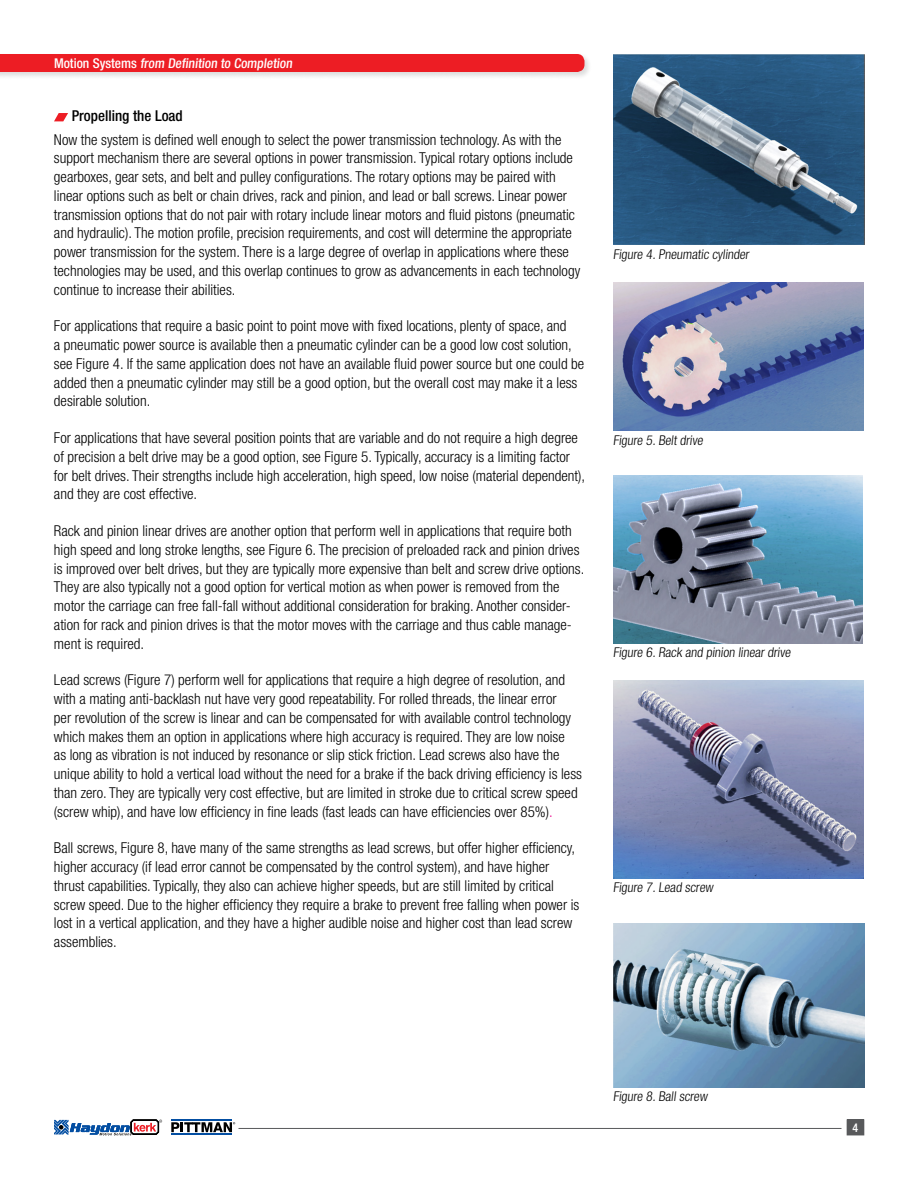
<style>
.page{position:relative;width:918px;height:1188px;background:#fff}
.page>*{position:absolute;margin:0;border:0;box-sizing:border-box;transform-origin:0 0}
.t1{font:300 condensed 15px/18.8px "Helvetica Neue LT Std";color:#000}
.t2{font:500 condensed 15px "Helvetica Neue LT Std";color:#000}
.t3{font:300 condensed 13.5px "Helvetica Neue LT Std";color:#000}
.t4{font:500 condensed 13.5px "Helvetica Neue LT Std";color:#fff}
.t5{font:500 condensed 12px "Helvetica Neue LT Std";color:#fff}
.s1{color:#ec008c}
</style>
<div class="page">
<hr style="left:238px;top:1128px;width:604px;height:1px;background:#58595b">
<svg style="left:54px;top:1120px;width:108px;height:15px"></svg>
<svg style="left:171px;top:1122px;width:64px;height:10px"></svg>
<hr style="left:171px;top:1133px;width:61px;height:2px;background:#034ea2">
<hr style="left:171px;top:1120px;width:61px;height:1px;background:#034ea2">
<div style="left:0;top:53px;width:592px;height:27px;background:#000;opacity:.14"></div>
<div style="left:0;top:54px;width:585px;height:18px;background:#ed1d24"></div>
<div style="left:847px;top:1120px;width:17px;height:15px;background:#58595b"></div>
<svg style="left:54px;top:113px;width:14px;height:8px"></svg>
<img style="left:613px;top:54px;width:252px;height:190px">
<img style="left:613px;top:283px;width:251px;height:148px">
<img style="left:613px;top:475px;width:249px;height:168px">
<img style="left:613px;top:680px;width:251px;height:198px">
<img style="left:613px;top:923px;width:251px;height:164px">
<p class="t4" style="left:54px;top:55px;width:242px">Motion Systems from Definition to Completion</p>
<p class="t2" style="left:72px;top:107px;width:113px">Propelling the Load</p>
<p class="t1" style="left:54px;top:130px;width:528px">Now the system is defined well enough to select the power transmission technology. As with the support mechanism there are several options in power transmission. Typical rotary options include gearboxes, gear sets, and belt and pulley configurations. The rotary options may be paired with linear options such as belt or chain drives, rack and pinion, and lead or ball screws. Linear power transmission options that do not pair with rotary include linear motors and fluid pistons (pneumatic and hydraulic). The motion profile, precision requirements, and cost will determine the appropriate power transmission for the system. There is a large degree of overlap in applications where these technologies may be used, and this overlap continues to grow as advancements in each technology continue to increase their abilities.</p>
<p class="t1" style="left:54px;top:317px;width:532px">For applications that require a basic point to point move with fixed locations, plenty of space, and<br>a pneumatic power source is available then a pneumatic cylinder can be a good low cost solution, see Figure 4. If the same application does not have an available fluid power source but one could be added then a pneumatic cylinder may still be a good option, but the overall cost may make it a less desirable solution.</p>
<p class="t1" style="left:54px;top:428px;width:533px">For applications that have several position points that are variable and do not require a high degree of precision a belt drive may be a good option, see Figure 5. Typically, accuracy is a limiting factor for belt drives. Their strengths include high acceleration, high speed, low noise (material dependent), and they are cost effective.</p>
<p class="t1" style="left:54px;top:521px;width:532px">Rack and pinion linear drives are another option that perform well in applications that require both high speed and long stroke lengths, see Figure 6. The precision of preloaded rack and pinion drives is improved over belt drives, but they are typically more expensive than belt and screw drive options.<br>They are also typically not a good option for vertical motion as when power is removed from the motor the carriage can free fall-fall without additional consideration for braking. Another consider&shy;ation for rack and pinion drives is that the motor moves with the carriage and thus cable manage&shy;ment is required.</p>
<p class="t1" style="left:54px;top:671px;width:530px">Lead screws (Figure 7) perform well for applications that require a high degree of resolution, and with a mating anti-backlash nut have very good repeatability. For rolled threads, the linear error<br>per revolution of the screw is linear and can be compensated for with available control technology which makes them an option in applications where high accuracy is required. They are low noise<br>as long as vibration is not induced by resonance or slip stick friction. Lead screws also have the unique ability to hold a vertical load without the need for a brake if the back driving efficiency is less than zero. They are typically very cost effective, but are limited in stroke due to critical screw speed (screw whip), and have low efficiency in fine leads (fast leads can have efficiencies over 85%)<span class="s1">.</span></p>
<p class="t1" style="left:54px;top:839px;width:527px">Ball screws, Figure 8, have many of the same strengths as lead screws, but offer higher efficiency, higher accuracy (if lead error cannot be compensated by the control system), and have higher thrust capabilities. Typically, they also can achieve higher speeds, but are still limited by critical screw speed. Due to the higher efficiency they require a brake to prevent free falling when power is lost in a vertical application, and they have a higher audible noise and higher cost than lead screw assemblies.</p>
<p class="t3" style="left:613px;top:246px;width:139px">Figure 4. Pneumatic cylinder</p>
<p class="t3" style="left:613px;top:433px;width:93px">Figure 5. Belt drive</p>
<p class="t3" style="left:613px;top:644px;width:181px">Figure 6. Rack and pinion linear drive</p>
<p class="t3" style="left:613px;top:880px;width:104px">Figure 7. Lead screw</p>
<p class="t3" style="left:613px;top:1088px;width:98px">Figure 8. Ball screw</p>
<p class="t5" style="left:853px;top:1120px;width:7px">4</p>
</div>
